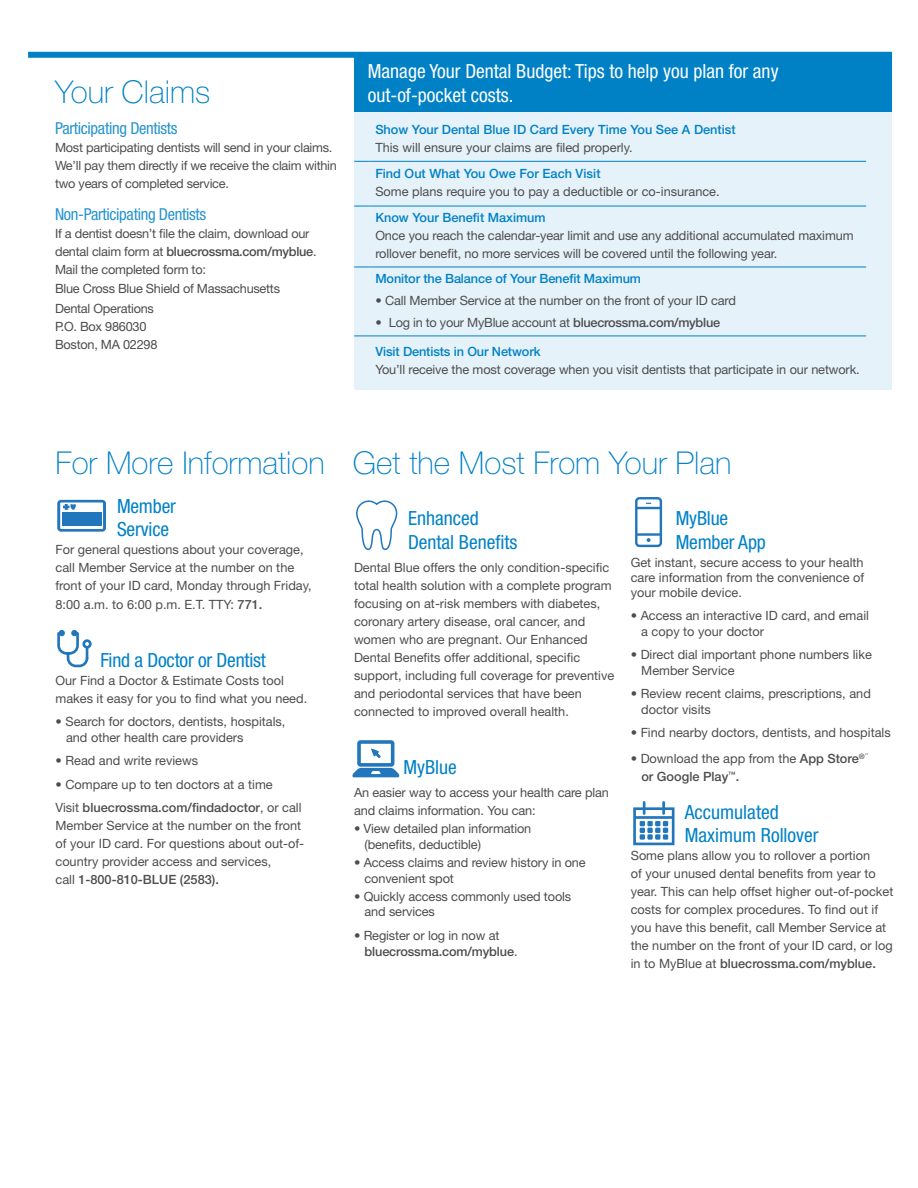
<style>
.page{position:relative;width:918px;height:1188px;background:#fff}
.page>*{position:absolute;margin:0;border:0;box-sizing:border-box;transform-origin:0 0}
.t1{font:100 31.5px "Helvetica Neue";color:#0081c6}
.t2{font:condensed 19.5px/23.4px "Helvetica Neue";color:#0081c6}
.t3{font:condensed 19.5px/24px "Helvetica Neue";color:#fff}
.t4{font:condensed 16.5px "Helvetica Neue";letter-spacing:-.02em;color:#2694cf}
.t5{font:12.75px/18px "Helvetica Neue";color:#4d4d4f}
.t6{font:12.75px/18px "Helvetica Neue";letter-spacing:-.02em;color:#4d4d4f}
.t7{font:500 12.75px "Helvetica Neue";color:#0081c6}
.s1{font-weight:500}
</style>
<div class="page">
<div style="left:354px;top:57px;width:538px;height:333px;background:#e6f2f9"></div>
<div style="left:28px;top:52px;width:864px;height:6px;background:#0081c6"></div>
<div style="left:354px;top:56px;width:538px;height:56px;background:#0081c6"></div>
<svg style="left:354px;top:161px;width:15px;height:1px"></svg>
<hr style="left:369px;top:161px;width:497px;height:1px;background:#0081c6">
<svg style="left:354px;top:206px;width:15px;height:1px"></svg>
<hr style="left:369px;top:206px;width:497px;height:1px;background:#0081c6">
<svg style="left:354px;top:267px;width:15px;height:1px"></svg>
<hr style="left:369px;top:267px;width:497px;height:1px;background:#0081c6">
<svg style="left:354px;top:336px;width:15px;height:1px"></svg>
<hr style="left:369px;top:336px;width:497px;height:1px;background:#0081c6">
<svg style="left:57px;top:630px;width:35px;height:38px"></svg>
<svg style="left:57px;top:500px;width:49px;height:32px"></svg>
<svg style="left:356px;top:500px;width:42px;height:51px"></svg>
<hr style="left:637px;top:507px;width:23px;height:2px;background:#2276bc">
<hr style="left:637px;top:533px;width:23px;height:3px;background:#2276bc">
<svg style="left:647px;top:538px;width:4px;height:4px"></svg>
<div style="left:635px;top:497px;width:27px;height:50px;border:2px solid #2276bc;border-radius:3px"></div>
<svg style="left:352px;top:740px;width:47px;height:37px"></svg>
<svg style="left:633px;top:801px;width:42px;height:44px"></svg>
<h1 class="t1" style="left:55px;top:74px;width:157px">Your Claims</h1>
<p class="t4" style="left:55px;top:118px;width:124px">Participating Dentists</p>
<p class="t6" style="left:55px;top:138px;width:283px">Most participating dentists will send in your claims.<br>We’ll pay them directly if we receive the claim within two years of completed service.</p>
<p class="t4" style="left:55px;top:204px;width:153px">Non-Participating Dentists</p>
<p class="t6" style="left:55px;top:224px;width:263px">If a dentist doesn’t file the claim, download our dental claim form at <span class="s1">bluecrossma.com/myblue</span>.<br>Mail the completed form to:</p>
<p class="t6" style="left:55px;top:279px;width:227px;line-height:19.5px">Blue Cross Blue Shield of Massachusetts<br>Dental Operations</p>
<p class="t6" style="left:55px;top:317px;width:104px">P.O. Box 986030<br>Boston, MA 02298</p>
<h2 class="t3" style="left:368px;top:59px;width:413px">Manage Your Dental Budget: Tips to help you plan for any out-of-pocket costs.</h2>
<p class="t7" style="left:375px;top:122px;width:362px">Show Your Dental Blue ID Card Every Time You See A Dentist</p>
<p class="t5" style="left:375px;top:139px;width:259px">This will ensure your claims are filed properly.</p>
<p class="t7" style="left:375px;top:166px;width:227px">Find Out What You Owe For Each Visit</p>
<p class="t5" style="left:375px;top:182px;width:346px">Some plans require you to pay a deductible or co-insurance.</p>
<p class="t7" style="left:375px;top:210px;width:172px">Know Your Benefit Maximum</p>
<p class="t5" style="left:375px;top:226px;width:480px">Once you reach the calendar-year limit and use any additional accumulated maximum rollover benefit, no more services will be covered until the following year.</p>
<p class="t7" style="left:375px;top:271px;width:267px">Monitor the Balance of Your Benefit Maximum</p>
<p class="t5" style="left:375px;top:291px;width:362px">• Call Member Service at the number on the front of your ID card</p>
<p class="t6" style="left:375px;top:313px;width:346px">• Log in to your MyBlue account at <span class="s1">bluecrossma.com/myblue</span></p>
<p class="t7" style="left:375px;top:344px;width:167px">Visit Dentists in Our Network</p>
<p class="t5" style="left:375px;top:361px;width:486px">You’ll receive the most coverage when you visit dentists that participate in our network.</p>
<h1 class="t1" style="left:56px;top:445px;width:271px">For More Information</h1>
<h2 class="t2" style="left:117px;top:494px;width:60px">Member<br>Service</h2>
<p class="t5" style="left:56px;top:540px;width:258px">For general questions about your coverage, call Member Service at the number on the front of your ID card, Monday through Friday, 8:00 a.m. to 6:00 p.m. E.T. TTY: <span class="s1">771.</span></p>
<h2 class="t2" style="left:100px;top:648px;width:167px">Find a Doctor or Dentist</h2>
<p class="t5" style="left:56px;top:671px;width:253px">Our Find a Doctor &amp; Estimate Costs tool makes it easy for you to find what you need.</p>
<p class="t5" style="left:66px;top:713px;width:221px;line-height:15.8px;text-indent:-11px">• Search for doctors, dentists, hospitals, and other health care providers</p>
<p class="t5" style="left:56px;top:751px;width:144px">• Read and write reviews</p>
<p class="t5" style="left:56px;top:772px;width:248px;line-height:23.4px">• Compare up to ten doctors at a time<br>Visit <span class="s1">bluecrossma.com/findadoctor</span>, or call</p>
<p class="t5" style="left:56px;top:816px;width:250px">Member Service at the number on the front of your ID card. For questions about out-of&shy;country provider access and services,<br>call <span class="s1">1-800-810-BLUE (2583).</span></p>
<h1 class="t1" style="left:353px;top:445px;width:380px">Get the Most From Your Plan</h1>
<h2 class="t2" style="left:408px;top:507px;width:111px">Enhanced<br>Dental Benefits</h2>
<p class="t5" style="left:354px;top:558px;width:262px">Dental Blue offers the only condition-specific total health solution with a complete program focusing on at-risk members with diabetes, coronary artery disease, oral cancer, and women who are pregnant. Our Enhanced Dental Benefits offer additional, specific support, including full coverage for preventive and periodontal services that have been connected to improved overall health.</p>
<h2 class="t2" style="left:404px;top:755px;width:55px">MyBlue</h2>
<p class="t5" style="left:354px;top:783px;width:257px">An easier way to access your health care plan and claims information. You can:</p>
<p class="t5" style="left:365px;top:820px;width:168px;line-height:15.8px;text-indent:-11px">• View detailed plan information (benefits, deductible)</p>
<p class="t5" style="left:365px;top:854px;width:223px;line-height:15.8px;text-indent:-11px">• Access claims and review history in one convenient spot</p>
<p class="t5" style="left:365px;top:888px;width:208px;line-height:15.8px;text-indent:-11px">• Quickly access commonly used tools and services</p>
<p class="t5" style="left:365px;top:928px;width:155px;line-height:15.8px;text-indent:-11px">• Register or log in now at <span class="s1">bluecrossma.com/myblue</span>.</p>
<h2 class="t2" style="left:676px;top:507px;width:92px">MyBlue<br>Member App</h2>
<p class="t5" style="left:631px;top:554px;width:235px;line-height:15px;text-align:justify">Get instant, secure access to your health care information from the convenience of your mobile device.</p>
<p class="t5" style="left:641px;top:607px;width:229px;line-height:15.8px;text-indent:-11px">• Access an interactive ID card, and email a copy to your doctor</p>
<p class="t5" style="left:641px;top:647px;width:232px;line-height:15.8px;text-indent:-11px">• Direct dial important phone numbers like<br>Member Service</p>
<p class="t5" style="left:641px;top:686px;width:231px;line-height:15.8px;text-indent:-11px">• Review recent claims, prescriptions, and doctor visits</p>
<p class="t5" style="left:631px;top:724px;width:262px">• Find nearby doctors, dentists, and hospitals</p>
<p class="t5" style="left:641px;top:749px;width:229px;text-indent:-11px">• Download the app from the <span class="s1">App Store</span><sup>®´´ </sup><span class="s1">or Google Play</span><sup>™</sup><span class="s1">.</span></p>
<h2 class="t2" style="left:685px;top:800px;width:135px">Accumulated<br>Maximum Rollover</h2>
<p class="t5" style="left:631px;top:847px;width:264px">Some plans allow you to rollover a portion<br>of your unused dental benefits from year to year. This can help offset higher out-of-pocket costs for complex procedures. To find out if you have this benefit, call Member Service at the number on the front of your ID card, or log in to MyBlue at <span class="s1">bluecrossma.com/myblue.</span></p>
</div>
